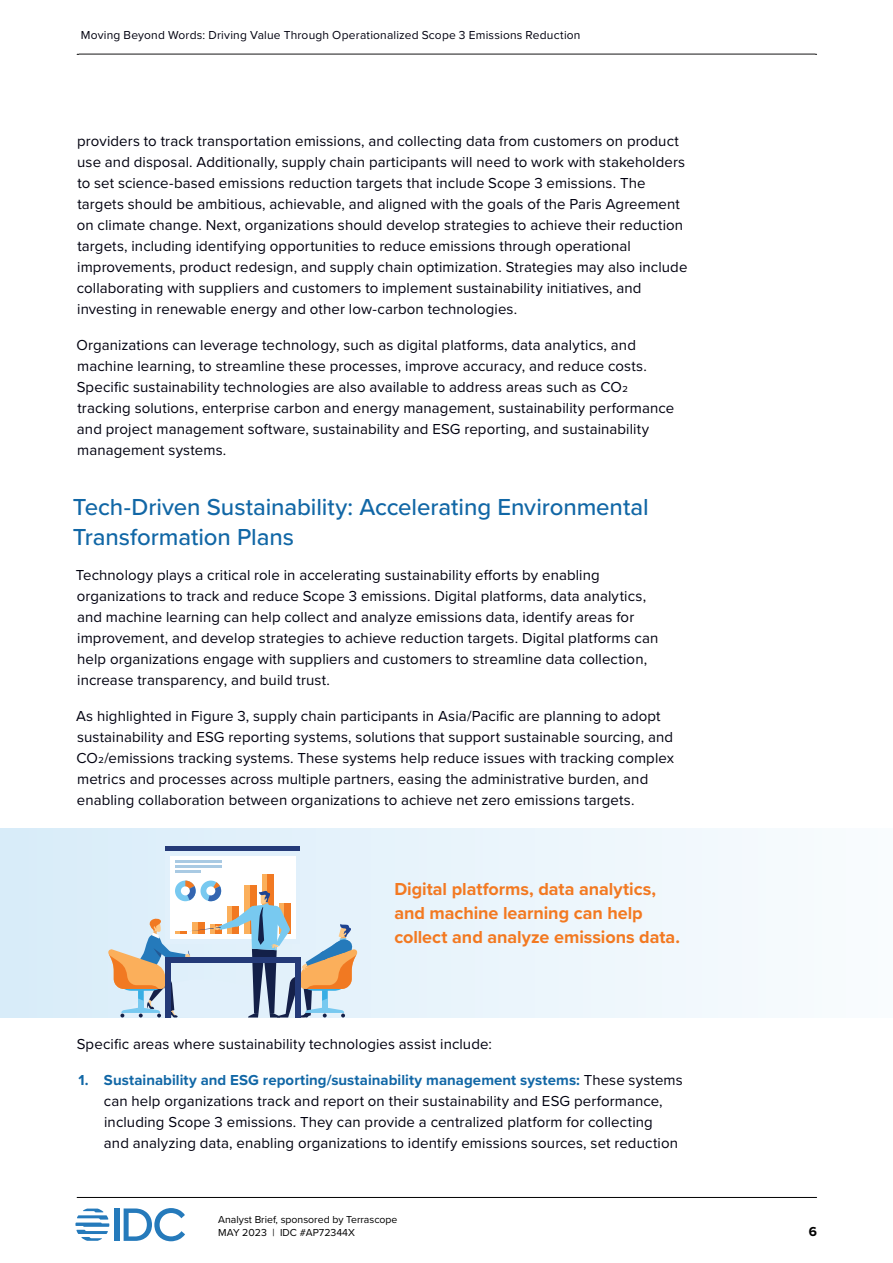
<style>
.page{position:relative;width:893px;height:1263px;background:#fff}
.page>*{position:absolute;margin:0;border:0;box-sizing:border-box;transform-origin:0 0}
.t1{font:500 24px/30px "Proxima Nova";letter-spacing:-.005em;color:#1167a6}
.t2{font:700 18px/24px "Proxima Nova";letter-spacing:-.005em;color:#f37921}
.t3{font:15px/21px "Proxima Nova";letter-spacing:.005em;color:#01010f}
.t4{font:700 13.5px "Proxima Nova";color:#000}
.t5{font:12px "Proxima Nova";letter-spacing:.015em;color:#01010f}
.t6{font:10.5px/13px "Proxima Nova";color:#000}
.s1{font-weight:700;color:#1167a6}
</style>
<div class="page">
<div style="left:114px;top:1208px;width:6px;height:33px;background:#257abb"></div>
<svg style="left:124px;top:1208px;width:61px;height:33px"></svg>
<svg style="left:75px;top:1208px;width:34px;height:33px"></svg>
<hr style="left:77px;top:1197px;width:740px;height:1px;background:#000">
<hr style="left:77px;top:54px;width:740px;height:1px;background:#000">
<div style="left:0;top:828px;width:893px;height:189px;background:linear-gradient(to right,#d8ecf9,#f9fcfe)"></div>
<hr style="left:79px;top:53px;width:736px;height:2px;background:#8e8d8e">
<div style="left:165px;top:851px;width:135px;height:92px;background:#e1f0fb"></div>
<div style="left:170px;top:856px;width:125px;height:82px;background:#fff"></div>
<div style="left:262px;top:874px;width:11px;height:59px;background:#fbaf5b"></div>
<hr style="left:175px;top:860px;width:47px;height:3px;background:#a9cae3">
<hr style="left:175px;top:865px;width:47px;height:3px;background:#a9cae3">
<hr style="left:175px;top:870px;width:25px;height:2px;background:#a9cae3">
<div style="left:165px;top:846px;width:135px;height:5px;background:#243a78"></div>
<div style="left:267px;top:874px;width:6px;height:59px;background:#f17922"></div>
<svg style="left:108px;top:880px;width:249px;height:137px"></svg>
<div style="left:165px;top:957px;width:5px;height:60px;background:#243a78"></div>
<div style="left:165px;top:957px;width:135px;height:6px;background:#243a78"></div>
<div style="left:295px;top:957px;width:5px;height:60px;background:#243a78"></div>
<p class="t5" style="left:81px;top:26px;width:501px">Moving Beyond Words: Driving Value Through Operationalized Scope 3 Emissions Reduction</p>
<p class="t3" style="left:77px;top:130px;width:612px">providers to track transportation emissions, and collecting data from customers on product use and disposal. Additionally, supply chain participants will need to work with stakeholders to set science-based emissions reduction targets that include Scope 3 emissions. The targets should be ambitious, achievable, and aligned with the goals of the Paris Agreement on climate change. Next, organizations should develop strategies to achieve their reduction targets, including identifying opportunities to reduce emissions through operational improvements, product redesign, and supply chain optimization. Strategies may also include collaborating with suppliers and customers to implement sustainability initiatives, and investing in renewable energy and other low-carbon technologies.</p>
<p class="t3" style="left:77px;top:334px;width:599px">Organizations can leverage technology, such as digital platforms, data analytics, and machine learning, to streamline these processes, improve accuracy, and reduce costs.<br>Specific sustainability technologies are also available to address areas such as CO2 tracking solutions, enterprise carbon and energy management, sustainability performance and project management software, sustainability and ESG reporting, and sustainability management systems.</p>
<h1 class="t1" style="left:73px;top:491px;width:577px">Tech-Driven Sustainability: Accelerating Environmental<br>Transformation Plans</h1>
<p class="t3" style="left:76px;top:564px;width:584px">Technology plays a critical role in accelerating sustainability efforts by enabling organizations to track and reduce Scope 3 emissions. Digital platforms, data analytics, and machine learning can help collect and analyze emissions data, identify areas for improvement, and develop strategies to achieve reduction targets. Digital platforms can help organizations engage with suppliers and customers to streamline data collection, increase transparency, and build trust.</p>
<p class="t3" style="left:76px;top:705px;width:600px">As highlighted in Figure 3, supply chain participants in Asia/Pacific are planning to adopt sustainability and ESG reporting systems, solutions that support sustainable sourcing, and CO2/emissions tracking systems. These systems help reduce issues with tracking complex metrics and processes across multiple partners, easing the administrative burden, and enabling collaboration between organizations to achieve net zero emissions targets.</p>
<p class="t2" style="left:394px;top:877px;width:287px">Digital platforms, data analytics, and machine learning can help collect and analyze emissions data.</p>
<p class="t3" style="left:77px;top:1033px;width:417px">Specific areas where sustainability technologies assist include:</p>
<p class="t3" style="left:104px;top:1069px;width:580px;text-indent:-25px"><span class="s1">1. Sustainability and ESG reporting/sustainability management systems:</span> These systems can help organizations track and report on their sustainability and ESG performance, including Scope 3 emissions. They can provide a centralized platform for collecting<br>and analyzing data, enabling organizations to identify emissions sources, set reduction</p>
<p class="t6" style="left:218px;top:1213px;width:181px">Analyst Brief, sponsored by Terrascope<br>MAY 2023 | IDC #AP72344X</p>
<p class="t4" style="left:809px;top:1222px;width:10px">6</p>
</div>
